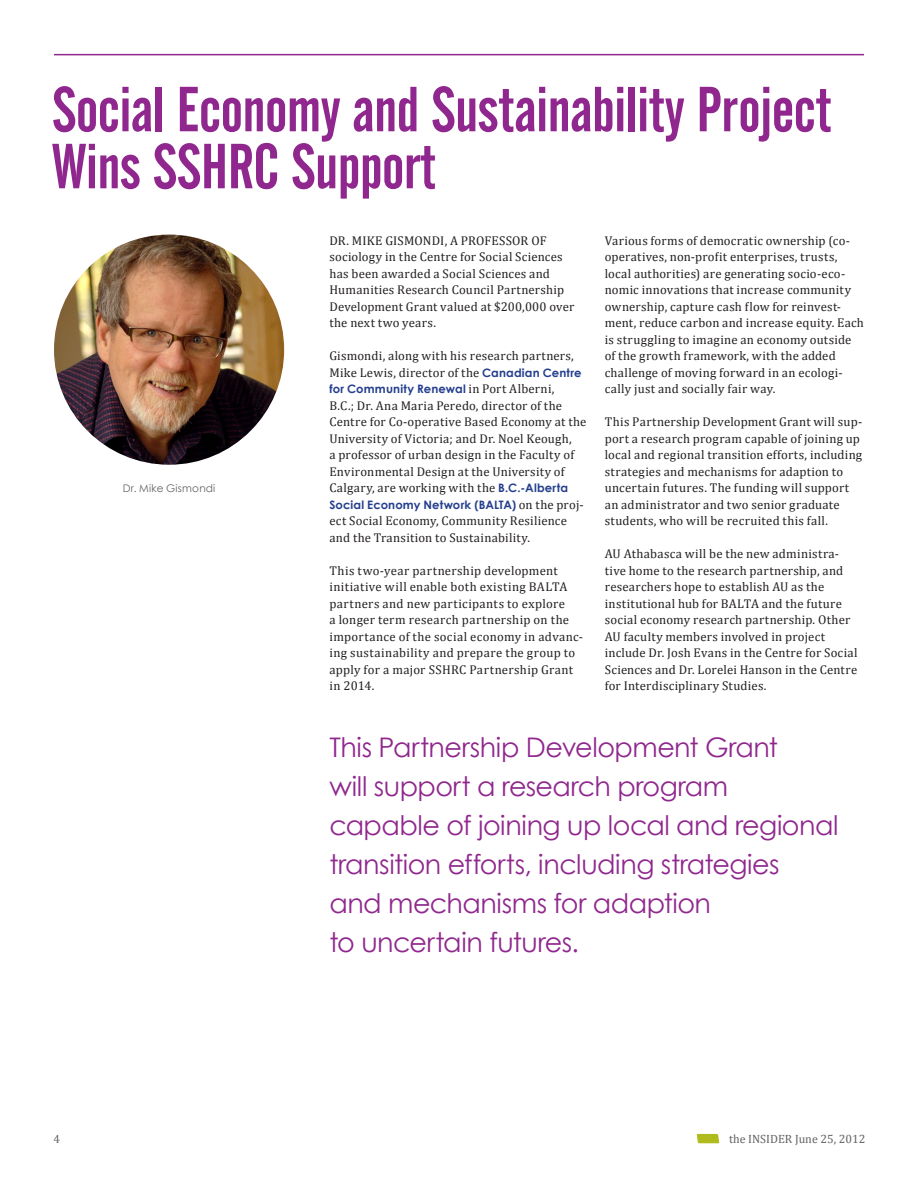
<style>
.page{position:relative;width:918px;height:1188px;background:#fff}
.page>*{position:absolute;margin:0;border:0;box-sizing:border-box;transform-origin:0 0}
.t1{font:63px/57px "Alternate Gothic No 2 BT";letter-spacing:-.01em;color:#90278e}
.t2{font:27px/39px "Century Gothic";letter-spacing:-.02em;color:#90278e}
.basic_copy{font:12.75px/16.5px "Cambria";letter-spacing:.02em;color:#231f20}
.t3{font:12px "Cambria";color:#636366}
.basic_copy-2{font:700 11.7px "Century Gothic";letter-spacing:.01em;color:#253f8e}
.byline{font:10.5px "Century Gothic";letter-spacing:.02em;color:#636366}
.s1{font-family:"Century Gothic";font-weight:700;font-size:11.7px;color:#253f8e}
.s2{font-family:"Cambria";font-weight:400;font-size:12.75px;color:#231f20}
</style>
<div class="page">
<svg style="left:697px;top:1134px;width:22px;height:9px"></svg>
<img style="left:54px;top:235px;width:230px;height:230px;border-radius:115px">
<hr style="left:54px;top:54px;width:810px;height:1px;background:#90278e">
<p class="t1" style="left:52px;top:82px;width:782px">Social Economy and Sustainability Project<br>Wins SSHRC Support</p>
<p class="basic_copy" style="left:329px;top:232px;width:219px">DR. MIKE GISMONDI, A PROFESSOR OF</p>
<p class="basic_copy" style="left:329px;top:249px;width:246px">sociology in the Centre for Social Sciences has been awarded a Social Sciences and Humanities Research Council Partnership Development Grant valued at $200,000 over the next two years.</p>
<p class="basic_copy" style="left:329px;top:348px;width:254px">Gismondi, along with his research partners,<br>Mike Lewis, director of the <span class="s1">Canadian Centre</span></p>
<p class="basic_copy-2" style="left:329px;top:382px;width:227px">for Community Renewal <span class="s2">in Port Alberni,</span></p>
<p class="basic_copy" style="left:329px;top:397px;width:259px">B.C.; Dr. Ana Maria Peredo, director of the Centre for Co-operative Based Economy at the University of Victoria; and Dr. Noel Keough,<br>a professor of urban design in the Faculty of Environmental Design at the University of Calgary, are working with the <span class="s1">B.C.-Alberta</span></p>
<p class="basic_copy-2" style="left:329px;top:497px;width:256px">Social Economy Network (BALTA) <span class="s2">on the proj-</span></p>
<p class="basic_copy" style="left:329px;top:513px;width:239px">ect Social Economy, Community Resilience and the Transition to Sustainability.</p>
<p class="basic_copy" style="left:329px;top:562px;width:255px">This two-year partnership development initiative will enable both existing BALTA partners and new participants to explore<br>a longer term research partnership on the importance of the social economy in advanc&shy;ing sustainability and prepare the group to apply for a major SSHRC Partnership Grant in 2014.</p>
<p class="basic_copy" style="left:605px;top:232px;width:261px">Various forms of democratic ownership (co&shy;operatives, non-profit enterprises, trusts, local authorities) are generating socio-eco&shy;nomic innovations that increase community ownership, capture cash flow for reinvest&shy;ment, reduce carbon and increase equity. Each is struggling to imagine an economy outside of the growth framework, with the added challenge of moving forward in an ecologi&shy;cally just and socially fair way.</p>
<p class="basic_copy" style="left:605px;top:414px;width:259px">This Partnership Development Grant will sup&shy;port a research program capable of joining up local and regional transition efforts, including strategies and mechanisms for adaption to uncertain futures. The funding will support an administrator and two senior graduate students, who will be recruited this fall.</p>
<p class="basic_copy" style="left:605px;top:546px;width:254px">AU Athabasca will be the new administra&shy;tive home to the research partnership, and researchers hope to establish AU as the institutional hub for BALTA and the future social economy research partnership. Other AU faculty members involved in project include Dr. Josh Evans in the Centre for Social Sciences and Dr. Lorelei Hanson in the Centre for Interdisciplinary Studies.</p>
<p class="byline" style="left:123px;top:482px;width:94px">Dr. Mike Gismondi</p>
<p class="t2" style="left:329px;top:727px;width:511px">This Partnership Development Grant<br>will support a research program capable of joining up local and regional transition efforts, including strategies and mechanisms for adaption<br>to uncertain futures.</p>
<p class="t3" style="left:53px;top:1132px;width:8px">4</p>
<p class="t3" style="left:729px;top:1132px;width:138px">the INSIDER June 25, 2012</p>
</div>
